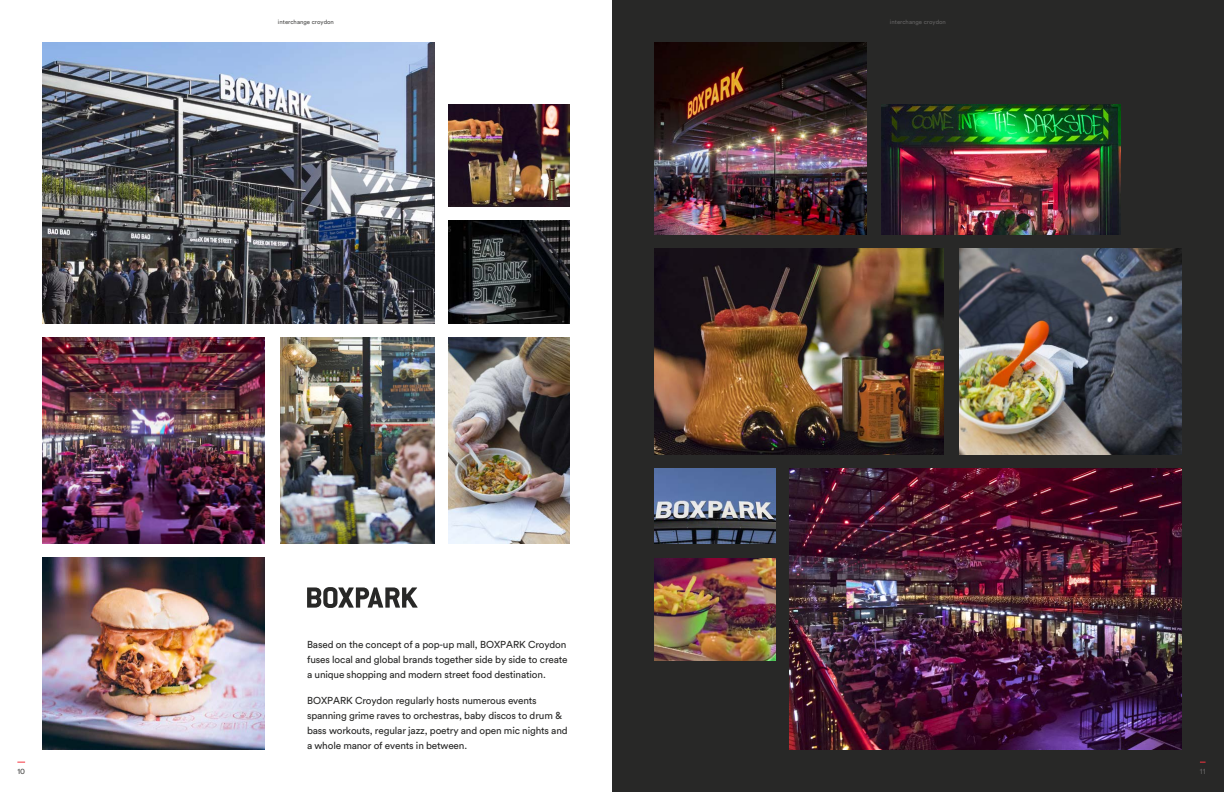
<style>
.page{position:relative;width:1224px;height:792px;background:#fff}
.page>*{position:absolute;margin:0;border:0;box-sizing:border-box;transform-origin:0 0}
.t1{font:10px/15px "Circular Std";letter-spacing:-.015em;color:#282827}
.t2{font:8px "Circular Std";color:#4a4a49}
.t3{font:8px "Circular Std";color:#646363}
.t4{font:6px "Circular Std";color:#4a4a49}
.t5{font:6px "Circular Std";color:#646363}
</style>
<div class="page">
<div style="left:612px;top:0;width:612px;height:792px;background:#282827"></div>
<img style="left:448px;top:337px;width:121px;height:206px">
<svg style="left:307px;top:587px;width:111px;height:21px"></svg>
<img style="left:43px;top:43px;width:391px;height:280px">
<img style="left:790px;top:469px;width:391px;height:280px">
<img style="left:881px;top:104px;width:240px;height:130px">
<img style="left:281px;top:337px;width:153px;height:206px">
<img style="left:655px;top:249px;width:288px;height:206px">
<img style="left:448px;top:221px;width:121px;height:102px">
<img style="left:655px;top:558px;width:121px;height:103px">
<img style="left:448px;top:104px;width:121px;height:103px">
<img style="left:655px;top:469px;width:121px;height:74px">
<img style="left:43px;top:337px;width:222px;height:206px">
<img style="left:959px;top:249px;width:222px;height:206px">
<img style="left:43px;top:558px;width:222px;height:191px">
<img style="left:655px;top:43px;width:211px;height:191px">
<p class="t4" style="left:278px;top:18px;width:58px">interchange croydon</p>
<p class="t5" style="left:890px;top:18px;width:58px">interchange croydon</p>
<p class="t1" style="left:307px;top:637px;width:262px">Based on the concept of a pop-up mall, BOXPARK Croydon fuses local and global brands together side by side to create a unique shopping and modern street food destination.</p>
<p class="t1" style="left:307px;top:693px;width:262px">BOXPARK Croydon regularly hosts numerous events spanning grime raves to orchestras, baby discos to drum &amp; bass workouts, regular jazz, poetry and open mic nights and a whole manor of events in between.</p>
<p class="t2" style="left:17px;top:766px;width:9px">10</p>
<p class="t3" style="left:1200px;top:766px;width:7px">11</p>
</div>
